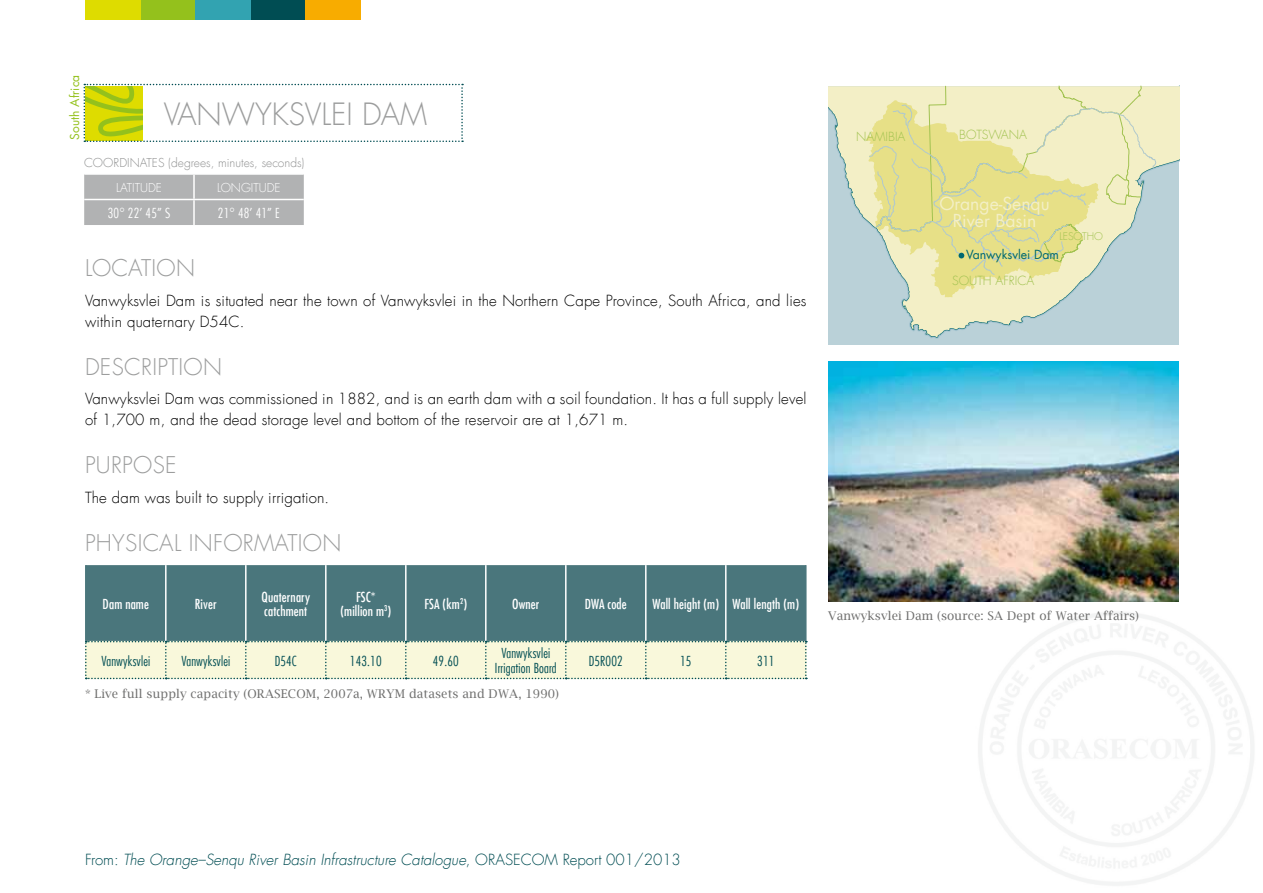
<style>
.page{position:relative;width:1263px;height:893px;background:#fff}
.page>*{position:absolute;margin:0;border:0;box-sizing:border-box;transform-origin:0 0}
.t1{font:300 30px "Futura Com";color:#9c9d9d}
.t2{font:300 22.5px "Futura Com";letter-spacing:.01em;color:#9c9d9d}
.t3{font:17.55px/17.5px "Futura Com";color:#f3efc6;text-align:center}
.t4{font:300 15px/21px "Futura Com";letter-spacing:.01em;color:#000}
.t5{font:italic 300 15px "Futura Com";color:#004d53}
.t6{font:500 condensed 13.5px/13.5px "Futura Com";letter-spacing:.01em;color:#fff}
.t7{font:300 condensed 13.5px/15px "Futura Com";letter-spacing:.01em;color:#004d53;text-align:center}
.t8{font:300 condensed 13.5px "Futura Com";letter-spacing:.01em;color:#fff}
.t9{font:300 12.3px "Futura Com";color:#a1c250}
.t10{font:12.3px "Futura Com";color:#006870}
.t11{font:12px "Lucida Bright";letter-spacing:.01em;color:#6f6f6e}
.t12{font:300 12px "Futura Com";color:#919292}
.t13{font:300 12px "Futura Com";color:#fff}
.t14{font:12px "Futura Com";letter-spacing:.01em;color:#94c11c}
.t15{font:300 10.35px "Futura Com";color:#a1c250}
.s1{font-style:normal}
</style>
<div class="page">
<div style="left:250px;top:0;width:55px;height:20px;background:#004d53"></div>
<div style="left:140px;top:0;width:55px;height:20px;background:#94c11c"></div>
<div style="left:85px;top:0;width:55px;height:20px;background:#dedc00"></div>
<div style="left:305px;top:0;width:55px;height:20px;background:#f8ac00"></div>
<div style="left:195px;top:0;width:55px;height:20px;background:#32a3b1"></div>
<div style="left:87px;top:565px;width:718px;height:76px;background:#4a767c"></div>
<hr style="left:165px;top:565px;width:2px;height:76px;background:#fff">
<hr style="left:245px;top:565px;width:2px;height:76px;background:#fff">
<hr style="left:325px;top:565px;width:2px;height:76px;background:#fff">
<hr style="left:405px;top:565px;width:2px;height:76px;background:#fff">
<hr style="left:485px;top:565px;width:1px;height:76px;background:#fff">
<hr style="left:565px;top:565px;width:1px;height:76px;background:#fff">
<hr style="left:645px;top:565px;width:1px;height:76px;background:#fff">
<hr style="left:725px;top:565px;width:1px;height:76px;background:#fff">
<svg style="left:85px;top:641px;width:722px;height:38px;background:#eff1d5"></svg>
<hr style="left:805px;top:565px;width:1px;height:76px;background:#4a767c">
<hr style="left:85px;top:565px;width:2px;height:76px;background:#4a767c">
<div style="left:84px;top:175px;width:220px;height:50px;background:#b1b2b3"></div>
<hr style="left:84px;top:199px;width:110px;height:1px;background:#fff">
<hr style="left:194px;top:199px;width:110px;height:1px;background:#fff">
<hr style="left:193px;top:200px;width:2px;height:25px;background:#fff">
<hr style="left:193px;top:175px;width:2px;height:24px;background:#fff">
<img style="left:828px;top:361px;width:351px;height:241px">
<svg style="left:84px;top:84px;width:379px;height:58px"></svg>
<svg style="left:828px;top:86px;width:351px;height:251px;background:#cad9d1"></svg>
<svg style="left:866px;top:100px;width:233px;height:197px;background:#e0e3c1"></svg>
<svg style="left:869px;top:85px;width:287px;height:190px;background:#e5e3ab"></svg>
<p class="t14" style="left:67px;top:140px;width:67px;rotate:-90deg">South Africa</p>
<h1 class="t1" style="left:164px;top:95px;width:265px">Vanwyksvlei Dam</h1>
<p class="t12" style="left:84px;top:155px;width:11px">COO</p>
<p class="t12" style="left:113px;top:155px;width:21px">RDINATES</p>
<p class="t12" style="left:168px;top:155px;width:138px">(degrees, minutes, seconds)</p>
<p class="t13" style="left:116px;top:179px;width:11px">LATITU</p>
<p class="t13" style="left:148px;top:179px;width:14px">DE</p>
<p class="t13" style="left:217px;top:179px;width:13px">LONGITU</p>
<p class="t13" style="left:267px;top:179px;width:14px">DE</p>
<p class="t8" style="left:108px;top:204px;width:64px">30° 22’ 45” S</p>
<p class="t8" style="left:218px;top:204px;width:63px">21° 48’ 41” E</p>
<h2 class="t2" style="left:85px;top:253px;width:111px">Location</h2>
<p class="t4" style="left:85px;top:290px;width:723px">Vanwyksvlei Dam is situated near the town of Vanwyksvlei in the N orthern Cape Province, South Africa, and lies within quaternary D54C.</p>
<h2 class="t2" style="left:85px;top:352px;width:139px">Description</h2>
<p class="t4" style="left:85px;top:388px;width:723px">Vanwyksvlei Dam was commissioned in 1882, and is an earth dam with a soil foundation. It has a full supply level of 1,700 m, and the dead storage level and bottom of the reservoir are at 1,671 m.</p>
<h2 class="t2" style="left:85px;top:450px;width:93px">Purpose</h2>
<p class="t4" style="left:85px;top:487px;width:246px">The dam was built to supply irrigation.</p>
<h2 class="t2" style="left:85px;top:528px;width:258px">Physical information</h2>
<p class="t6" style="left:103px;top:597px;width:48px">Dam name</p>
<p class="t6" style="left:195px;top:597px;width:23px">River</p>
<p class="t6" style="left:261px;top:590px;width:50px">Quaternary catchment</p>
<p class="t6" style="left:340px;top:590px;width:52px;text-align:center">FSC* (million m<sup>3</sup>)</p>
<p class="t6" style="left:424px;top:597px;width:44px">FSA (km<sup>2</sup>)</p>
<p class="t6" style="left:512px;top:597px;width:29px">Owner</p>
<p class="t6" style="left:585px;top:597px;width:43px">DWA code</p>
<p class="t6" style="left:652px;top:597px;width:148px">Wall height (m) Wall length (m)</p>
<p class="t7" style="left:101px;top:653px;width:50px">Vanwyksvlei</p>
<p class="t7" style="left:181px;top:653px;width:50px">Vanwyksvlei</p>
<p class="t7" style="left:275px;top:653px;width:24px">D54C</p>
<p class="t7" style="left:350px;top:653px;width:33px">143.10</p>
<p class="t7" style="left:433px;top:653px;width:27px">49.60</p>
<p class="t7" style="left:495px;top:646px;width:63px">Vanwyksvlei<br>Irrigation Board</p>
<p class="t7" style="left:589px;top:653px;width:35px">D5R002</p>
<p class="t7" style="left:680px;top:653px;width:13px">15</p>
<p class="t7" style="left:757px;top:653px;width:19px">311</p>
<p class="t11" style="left:85px;top:687px;width:475px">* Live full supply capacity (ORASECOM, 2007a, WRYM datasets and DWA, 1990)</p>
<p class="t9" style="left:856px;top:128px;width:51px">NAMIBIA</p>
<p class="t9" style="left:959px;top:127px;width:69px">BOTSWANA</p>
<p class="t3" style="left:939px;top:194px;width:112px">Orange-Senqu<br>River Basin</p>
<p class="t10" style="left:966px;top:246px;width:95px">Vanwyksvlei Dam</p>
<p class="t15" style="left:1059px;top:229px;width:45px">LESOTHO</p>
<p class="t9" style="left:952px;top:272px;width:84px">SOUTH AFRICA</p>
<p class="t11" style="left:828px;top:608px;width:312px">Vanwyksvlei Dam (source: SA Dept of Water Affairs)</p>
<p class="t5" style="left:85px;top:850px;width:597px"><span class="s1">From:</span> The Orange–Senqu River Basin Infrastructure Catalogue<span class="s1">, ORASECOM Report 001/2013</span></p>
</div>
